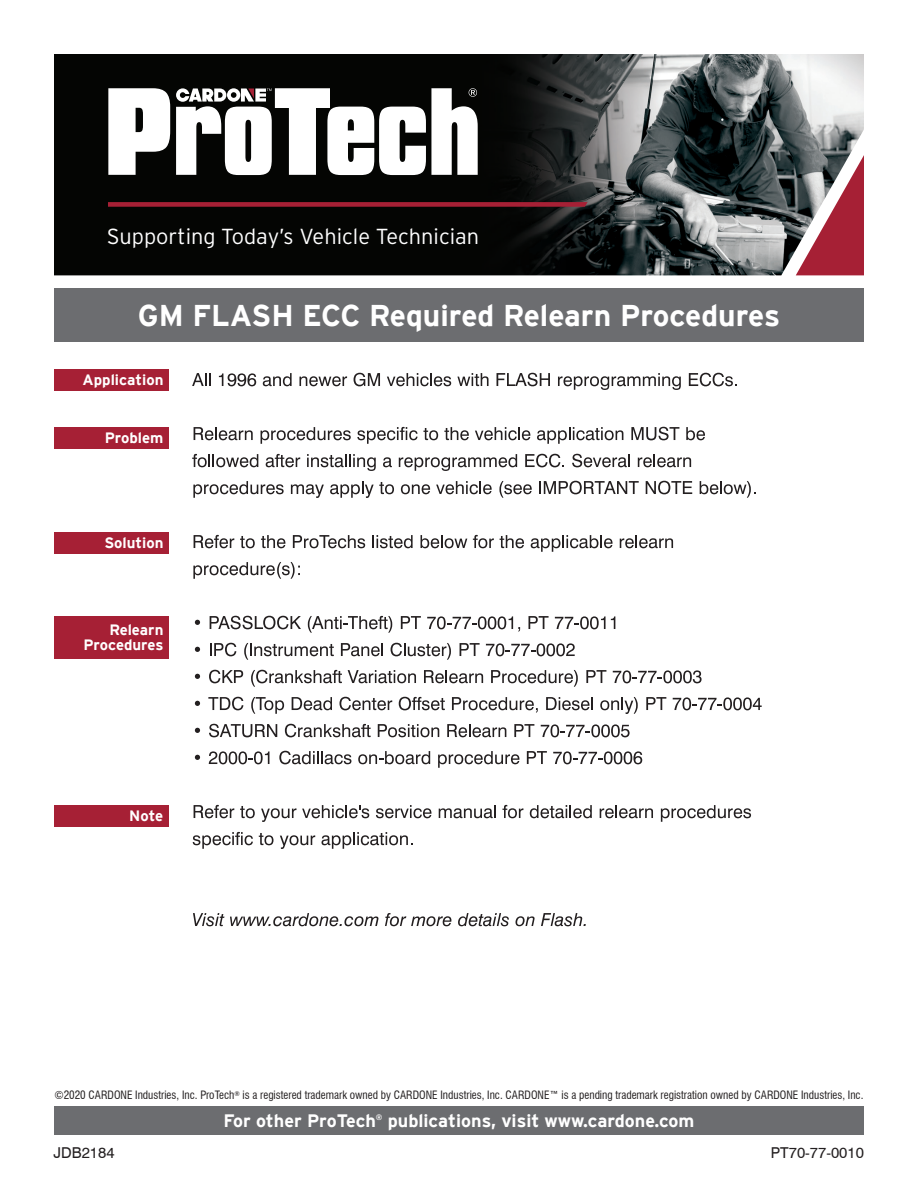
<style>
.page{position:relative;width:918px;height:1188px;background:#fff}
.page>*{position:absolute;margin:0;border:0;box-sizing:border-box;transform-origin:0 0}
.t1{font:700 30px "Interstate";color:#fff}
.t2{font:300 21.75px "Interstate";color:#fff}
.t3{font:700 18px "Interstate";color:#fff}
.t4{font:700 15px/15px "Interstate";color:#fff;text-align:right}
.t5{font:15px "Swiss 721 BT";color:#231f20}
.t6{font:condensed 11.25px "Swiss 721 BT";color:#231f20}
.t7{font:700 7.8px "Interstate";color:#fff}
</style>
<div class="page">
<img style="left:54px;top:54px;width:810px;height:221px">
<div style="left:54px;top:288px;width:810px;height:54px;background:#6c6d70"></div>
<div style="left:54px;top:1106px;width:810px;height:29px;background:#6c6d70"></div>
<svg style="left:108px;top:202px;width:480px;height:5px;background:#991e31"></svg>
<svg style="left:108px;top:88px;width:62px;height:87px"></svg>
<svg style="left:176px;top:88px;width:250px;height:87px"></svg>
<svg style="left:431px;top:88px;width:47px;height:87px"></svg>
<svg style="left:796px;top:155px;width:68px;height:120px"></svg>
<div style="left:54px;top:369px;width:115px;height:22px;background:#a62035"></div>
<div style="left:54px;top:532px;width:115px;height:22px;background:#a62035"></div>
<div style="left:54px;top:427px;width:115px;height:21px;background:#a62035"></div>
<div style="left:54px;top:616px;width:115px;height:43px;background:#a62035"></div>
<div style="left:54px;top:805px;width:114px;height:21px;background:#a62035"></div>
<svg style="left:192px;top:373px;width:19px;height:13px"></svg>
<svg style="left:219px;top:373px;width:37px;height:13px"></svg>
<svg style="left:263px;top:373px;width:29px;height:13px"></svg>
<svg style="left:299px;top:376px;width:48px;height:10px"></svg>
<svg style="left:354px;top:373px;width:26px;height:13px"></svg>
<svg style="left:387px;top:373px;width:64px;height:13px"></svg>
<svg style="left:457px;top:373px;width:32px;height:13px"></svg>
<svg style="left:497px;top:373px;width:53px;height:13px"></svg>
<svg style="left:558px;top:373px;width:123px;height:17px"></svg>
<svg style="left:689px;top:373px;width:48px;height:13px"></svg>
<svg style="left:194px;top:427px;width:59px;height:13px"></svg>
<svg style="left:261px;top:427px;width:90px;height:17px"></svg>
<svg style="left:357px;top:427px;width:81px;height:17px"></svg>
<svg style="left:444px;top:427px;width:25px;height:13px"></svg>
<svg style="left:475px;top:427px;width:55px;height:13px"></svg>
<svg style="left:537px;top:427px;width:86px;height:17px"></svg>
<svg style="left:631px;top:427px;width:48px;height:13px"></svg>
<svg style="left:686px;top:427px;width:19px;height:13px"></svg>
<svg style="left:192px;top:454px;width:66px;height:13px"></svg>
<svg style="left:266px;top:454px;width:34px;height:13px"></svg>
<svg style="left:307px;top:454px;width:69px;height:17px"></svg>
<svg style="left:383px;top:457px;width:9px;height:10px"></svg>
<svg style="left:399px;top:454px;width:118px;height:17px"></svg>
<svg style="left:525px;top:454px;width:39px;height:13px"></svg>
<svg style="left:572px;top:454px;width:58px;height:13px"></svg>
<svg style="left:638px;top:454px;width:53px;height:13px"></svg>
<svg style="left:193px;top:481px;width:91px;height:17px"></svg>
<svg style="left:291px;top:484px;width:33px;height:14px"></svg>
<svg style="left:330px;top:481px;width:64px;height:17px"></svg>
<svg style="left:401px;top:484px;width:29px;height:10px"></svg>
<svg style="left:436px;top:481px;width:56px;height:13px"></svg>
<svg style="left:499px;top:481px;width:33px;height:17px"></svg>
<svg style="left:539px;top:481px;width:100px;height:13px"></svg>
<svg style="left:646px;top:481px;width:46px;height:13px"></svg>
<svg style="left:700px;top:481px;width:56px;height:17px"></svg>
<svg style="left:194px;top:535px;width:40px;height:13px"></svg>
<svg style="left:240px;top:536px;width:15px;height:12px"></svg>
<svg style="left:261px;top:535px;width:24px;height:13px"></svg>
<svg style="left:293px;top:535px;width:72px;height:13px"></svg>
<svg style="left:372px;top:535px;width:41px;height:13px"></svg>
<svg style="left:421px;top:535px;width:46px;height:13px"></svg>
<svg style="left:473px;top:535px;width:21px;height:13px"></svg>
<svg style="left:500px;top:535px;width:24px;height:13px"></svg>
<svg style="left:531px;top:535px;width:82px;height:17px"></svg>
<svg style="left:620px;top:535px;width:53px;height:13px"></svg>
<svg style="left:193px;top:562px;width:107px;height:17px"></svg>
<svg style="left:195px;top:620px;width:5px;height:5px"></svg>
<svg style="left:210px;top:616px;width:91px;height:13px"></svg>
<svg style="left:308px;top:616px;width:84px;height:17px"></svg>
<svg style="left:401px;top:616px;width:20px;height:13px"></svg>
<svg style="left:427px;top:616px;width:93px;height:16px"></svg>
<svg style="left:529px;top:616px;width:20px;height:13px"></svg>
<svg style="left:555px;top:616px;width:60px;height:13px"></svg>
<svg style="left:195px;top:647px;width:5px;height:5px"></svg>
<svg style="left:210px;top:643px;width:26px;height:13px"></svg>
<svg style="left:244px;top:643px;width:90px;height:17px"></svg>
<svg style="left:341px;top:643px;width:42px;height:13px"></svg>
<svg style="left:391px;top:643px;width:60px;height:17px"></svg>
<svg style="left:460px;top:643px;width:20px;height:13px"></svg>
<svg style="left:486px;top:643px;width:89px;height:13px"></svg>
<svg style="left:195px;top:674px;width:5px;height:5px"></svg>
<svg style="left:209px;top:670px;width:34px;height:13px"></svg>
<svg style="left:251px;top:670px;width:91px;height:17px"></svg>
<svg style="left:348px;top:670px;width:68px;height:13px"></svg>
<svg style="left:424px;top:670px;width:59px;height:13px"></svg>
<svg style="left:491px;top:670px;width:87px;height:17px"></svg>
<svg style="left:586px;top:670px;width:20px;height:13px"></svg>
<svg style="left:613px;top:670px;width:89px;height:13px"></svg>
<svg style="left:195px;top:701px;width:5px;height:5px"></svg>
<svg style="left:208px;top:697px;width:35px;height:13px"></svg>
<svg style="left:251px;top:697px;width:33px;height:17px"></svg>
<svg style="left:292px;top:697px;width:40px;height:13px"></svg>
<svg style="left:340px;top:697px;width:52px;height:13px"></svg>
<svg style="left:399px;top:697px;width:46px;height:13px"></svg>
<svg style="left:452px;top:697px;width:86px;height:16px"></svg>
<svg style="left:546px;top:697px;width:47px;height:13px"></svg>
<svg style="left:600px;top:697px;width:38px;height:17px"></svg>
<svg style="left:646px;top:697px;width:20px;height:13px"></svg>
<svg style="left:673px;top:697px;width:89px;height:13px"></svg>
<svg style="left:195px;top:728px;width:5px;height:5px"></svg>
<svg style="left:209px;top:724px;width:68px;height:13px"></svg>
<svg style="left:285px;top:724px;width:86px;height:13px"></svg>
<svg style="left:378px;top:724px;width:61px;height:13px"></svg>
<svg style="left:447px;top:724px;width:59px;height:13px"></svg>
<svg style="left:514px;top:724px;width:20px;height:13px"></svg>
<svg style="left:541px;top:724px;width:89px;height:13px"></svg>
<svg style="left:195px;top:755px;width:5px;height:5px"></svg>
<svg style="left:209px;top:751px;width:60px;height:13px"></svg>
<svg style="left:279px;top:751px;width:72px;height:13px"></svg>
<svg style="left:358px;top:751px;width:72px;height:13px"></svg>
<svg style="left:438px;top:751px;width:81px;height:17px"></svg>
<svg style="left:527px;top:751px;width:20px;height:13px"></svg>
<svg style="left:553px;top:751px;width:89px;height:13px"></svg>
<svg style="left:194px;top:805px;width:40px;height:13px"></svg>
<svg style="left:240px;top:806px;width:15px;height:12px"></svg>
<svg style="left:261px;top:808px;width:35px;height:14px"></svg>
<svg style="left:302px;top:805px;width:67px;height:13px"></svg>
<svg style="left:376px;top:805px;width:55px;height:13px"></svg>
<svg style="left:439px;top:805px;width:57px;height:13px"></svg>
<svg style="left:502px;top:805px;width:21px;height:13px"></svg>
<svg style="left:530px;top:805px;width:62px;height:13px"></svg>
<svg style="left:600px;top:805px;width:53px;height:13px"></svg>
<svg style="left:661px;top:805px;width:90px;height:17px"></svg>
<svg style="left:193px;top:832px;width:60px;height:17px"></svg>
<svg style="left:259px;top:833px;width:15px;height:12px"></svg>
<svg style="left:280px;top:835px;width:35px;height:14px"></svg>
<svg style="left:322px;top:832px;width:90px;height:17px"></svg>
<svg style="left:193px;top:913px;width:31px;height:13px"></svg>
<svg style="left:230px;top:913px;width:148px;height:13px"></svg>
<svg style="left:385px;top:913px;width:66px;height:13px"></svg>
<svg style="left:458px;top:913px;width:51px;height:13px"></svg>
<svg style="left:516px;top:916px;width:19px;height:10px"></svg>
<svg style="left:541px;top:913px;width:45px;height:13px"></svg>
<p class="t2" style="left:107px;top:224px;width:374px">Supporting Today’s Vehicle Technician</p>
<p class="t1" style="left:138px;top:299px;width:644px">GM FLASH ECC Required Relearn Procedures</p>
<p class="t4" style="left:83px;top:372px;width:82px">Application</p>
<p class="t4" style="left:105px;top:430px;width:60px">Problem</p>
<p class="t4" style="left:104px;top:535px;width:61px">Solution</p>
<p class="t4" style="left:83px;top:623px;width:82px">Relearn<br>Procedures</p>
<p class="t4" style="left:129px;top:808px;width:35px">Note</p>
<p class="t6" style="left:54px;top:1088px;width:811px">©2020 CARDONE Industries, Inc. ProTech<sup>®</sup> is a registered trademark owned by CARDONE Industries, Inc. CARDONE™ is a pending trademark registration owned by CARDONE Industries, Inc.</p>
<p class="t3" style="left:224px;top:1111px;width:154px">For other ProTech</p>
<p class="t7" style="left:376px;top:1113px;width:8px">®</p>
<p class="t3" style="left:388px;top:1111px;width:308px">publications, visit www.cardone.com</p>
<p class="t5" style="left:54px;top:1144px;width:63px">JDB2184</p>
<p class="t5" style="left:771px;top:1144px;width:95px">PT70-77-0010</p>
</div>
